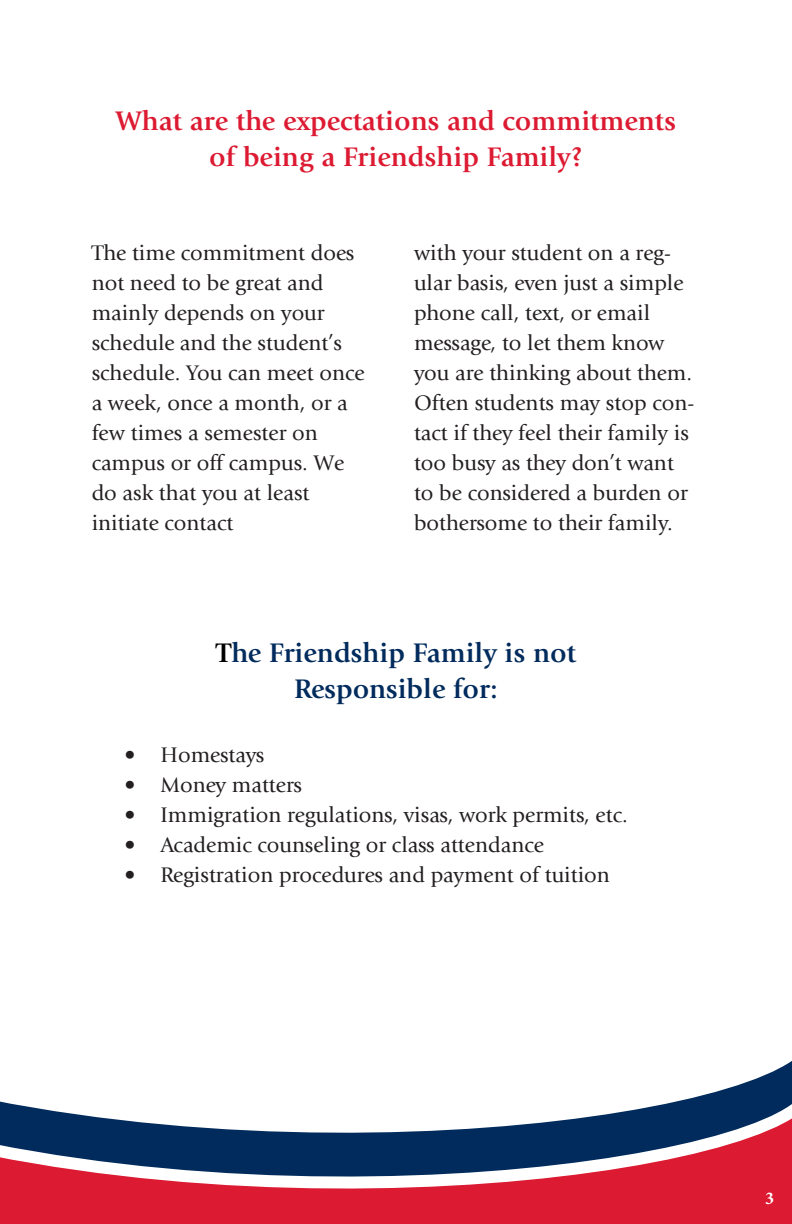
<style>
.page{position:relative;width:792px;height:1224px;background:#fff}
.page>*{position:absolute;margin:0;border:0;box-sizing:border-box;transform-origin:0 0}
.t1{font:700 28px/36px "Giovanni Std";color:#dc1a32;text-align:center}
.t2{font:700 28px/36px "Giovanni Std";color:#002b5c;text-align:center}
.t3{font:22px/30px "Giovanni Std";color:#231f20}
.t4{font:700 18px "Minion Pro";color:#fff}
.s1{color:#000}
</style>
<div class="page">
<svg style="left:0;top:1061px;width:792px;height:163px"></svg>
<p class="t1" style="left:116px;top:102px;width:562px">What are the expectations and commitments of being a Friendship Family?</p>
<p class="t3" style="left:92px;top:238px;width:274px">The time commitment does not need to be great and mainly depends on your schedule and the student’s schedule. You can meet once a week, once a month, or a few times a semester on campus or off campus. We do ask that you at least initiate contact</p>
<p class="t3" style="left:414px;top:238px;width:282px">with your student on a reg&shy;ular basis, even just a simple phone call, text, or email message, to let them know you are thinking about them.<br>Often students may stop con&shy;tact if they feel their family is too busy as they don’t want to be considered a burden or bothersome to their family.</p>
<p class="t2" style="left:216px;top:635px;width:362px"><span class="s1">T</span>he Friendship Family is not<br>Responsible for:</p>
<p class="t3" style="left:125px;top:740px;width:141px">• Homestays</p>
<p class="t3" style="left:125px;top:770px;width:179px">• Money matters</p>
<p class="t3" style="left:125px;top:800px;width:505px">• Immigration regulations, visas, work permits, etc.</p>
<p class="t3" style="left:125px;top:830px;width:421px">• Academic counseling or class attendance</p>
<p class="t3" style="left:125px;top:860px;width:487px">• Registration procedures and payment of tuition</p>
<p class="t4" style="left:765px;top:1186px;width:10px">3</p>
</div>
